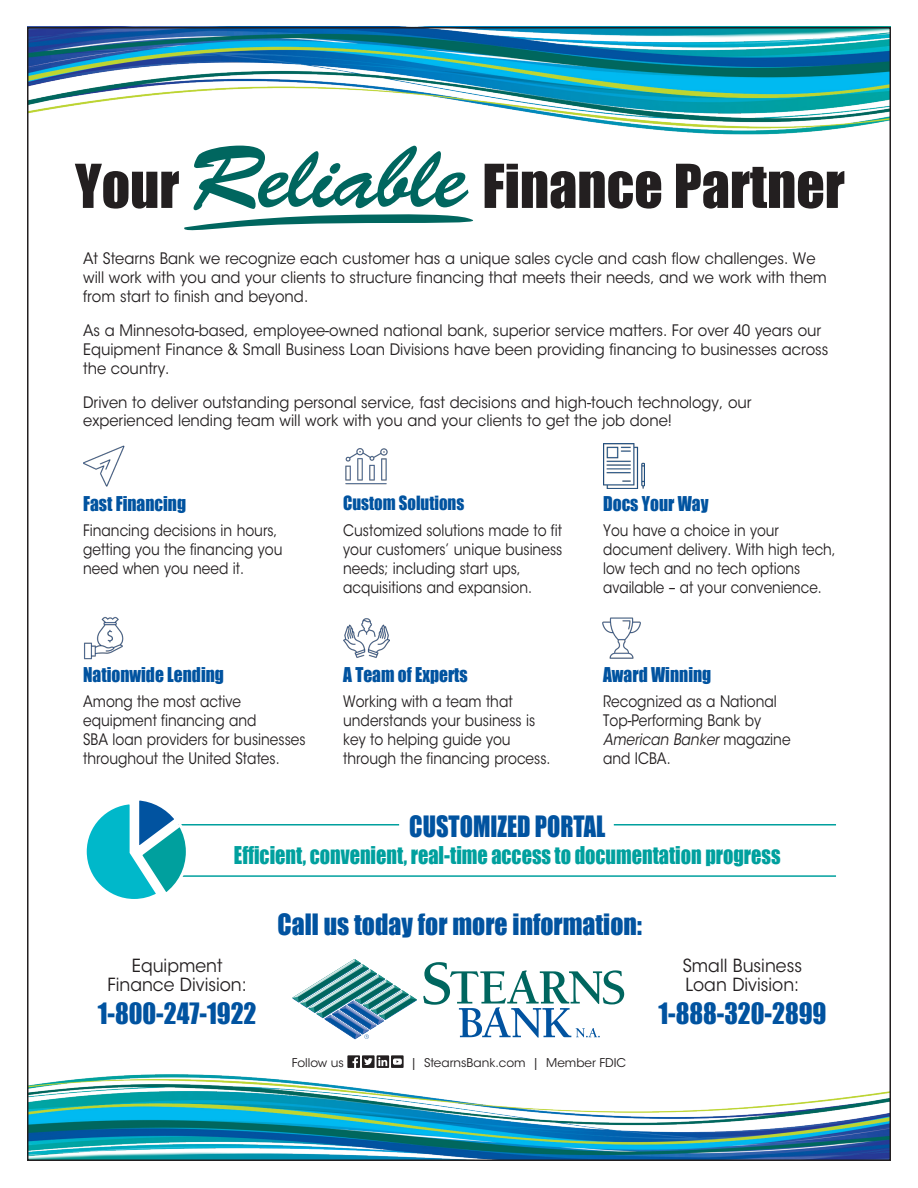
<style>
.page{position:relative;width:918px;height:1188px;background:#fff}
.page>*{position:absolute;margin:0;border:0;box-sizing:border-box;transform-origin:0 0}
.t1{font:88.35px "Brush Script Std";letter-spacing:-.02em;color:#00665f}
.t2{font:55.95px "Impact";color:#231f20}
.t3{font:27px "Impact";color:#0153a0;scale:.95 1}
.t4{font:27px "Impact";color:#0153a0;scale:.9 1}
.t5{font:22.5px "Impact";color:#00a09e;scale:.9 1}
.t6{font:18.75px "Impact";color:#0153a0;scale:.93 1}
.t7{font:18px/19.5px "ITC Avant Garde Std";color:#231f20;scale:.95 1}
.t8{font:18px "Impact";color:#0153a0;scale:.93 1}
.t9{font:15.75px/18.9px "ITC Avant Garde Std";color:#231f20;scale:.93 1}
.t10{font:15.75px/18.9px "ITC Avant Garde Std";color:#231f20;scale:.87 1}
.t11{font:15.75px/18.9px "ITC Avant Garde Std";color:#231f20;scale:.86 1}
.t12{font:12px "ITC Avant Garde Std";color:#231f20}
.s1{font-style:italic}
</style>
<div class="page">
<img style="left:83px;top:445px;width:42px;height:42px">
<img style="left:84px;top:616px;width:40px;height:44px">
<img style="left:345px;top:448px;width:43px;height:37px">
<img style="left:344px;top:618px;width:45px;height:40px">
<img style="left:603px;top:443px;width:41px;height:46px">
<img style="left:602px;top:617px;width:39px;height:42px">
<svg style="left:184px;top:214px;width:289px;height:17px"></svg>
<img style="left:30px;top:1056px;width:858px;height:102px">
<img style="left:30px;top:30px;width:858px;height:105px">
<svg style="left:347px;top:1055px;width:42px;height:13px"></svg>
<svg style="left:391px;top:1055px;width:13px;height:13px"></svg>
<svg style="left:393px;top:1059px;width:9px;height:6px"></svg>
<svg style="left:423px;top:962px;width:201px;height:76px"></svg>
<svg style="left:292px;top:959px;width:125px;height:80px"></svg>
<hr style="left:179px;top:824px;width:220px;height:2px;background:#00a09e">
<hr style="left:167px;top:875px;width:669px;height:2px;background:#00a09e">
<hr style="left:614px;top:824px;width:222px;height:2px;background:#00a09e">
<svg style="left:86px;top:800px;width:104px;height:99px"></svg>
<p class="t2" style="left:75px;top:143px;width:106px">Your</p>
<p class="t1" style="left:189px;top:128px;width:279px">Reliable</p>
<p class="t2" style="left:482px;top:143px;width:364px">Finance Partner</p>
<p class="t9" style="left:83px;top:249px;width:801px">At Stearns Bank we recognize each customer has a unique sales cycle and cash flow challenges. We will work with you and your clients to structure financing that meets their needs, and we work with them from start to finish and beyond.</p>
<p class="t9" style="left:83px;top:321px;width:803px">As a Minnesota-based, employee-owned national bank, superior service matters. For over 40 years our<br>Equipment Finance &amp; Small Business Loan Divisions have been providing financing to businesses across the country.</p>
<p class="t9" style="left:83px;top:393px;width:720px">Driven to deliver outstanding personal service, fast decisions and high-touch technology, our experienced lending team will work with you and your clients to get the job done!</p>
<p class="t6" style="left:83px;top:489px;width:112px">Fast Financing</p>
<p class="t10" style="left:83px;top:522px;width:231px">Financing decisions in hours, getting you the financing you need when you need it.</p>
<p class="t6" style="left:83px;top:660px;width:153px">Nationwide Lending</p>
<p class="t10" style="left:83px;top:692px;width:257px">Among the most active equipment financing and<br>SBA loan providers for businesses throughout the United States.</p>
<p class="t8" style="left:343px;top:489px;width:132px">Custom Solutions</p>
<p class="t10" style="left:343px;top:521px;width:253px">Customized solutions made to fit your customers’ unique business needs; including start ups, acquisitions and expansion.</p>
<p class="t6" style="left:343px;top:660px;width:136px">A Team of Experts</p>
<p class="t10" style="left:343px;top:692px;width:240px">Working with a team that understands your business is key to helping guide you through the financing process.</p>
<p class="t6" style="left:603px;top:489px;width:115px">Docs Your Way</p>
<p class="t11" style="left:603px;top:522px;width:272px">You have a choice in your document delivery. With high tech, low tech and no tech options available – at your convenience.</p>
<p class="t6" style="left:603px;top:660px;width:118px">Award Winning</p>
<p class="t10" style="left:603px;top:692px;width:217px">Recognized as a National<br>Top-Performing Bank by<br><span class="s1">American Banker</span> magazine and ICBA.</p>
<p class="t4" style="left:409px;top:805px;width:219px">CUSTOMIZED PORTAL</p>
<p class="t5" style="left:234px;top:838px;width:609px">Efficient, convenient, real-time access to documentation progress</p>
<p class="t7" style="left:107px;top:955px;width:148px;text-align:center">Equipment<br>Finance Division:</p>
<p class="t3" style="left:98px;top:992px;width:169px">1-800-247-1922</p>
<p class="t3" style="left:278px;top:904px;width:385px">Call us today for more information:</p>
<p class="t12" style="left:292px;top:1056px;width:54px">Follow us</p>
<p class="t12" style="left:411px;top:1056px;width:217px">| StearnsBank.com | Member FDIC</p>
<p class="t7" style="left:683px;top:955px;width:127px">Small Business<br>Loan Division:</p>
<p class="t3" style="left:658px;top:992px;width:178px">1-888-320-2899</p>
</div>
